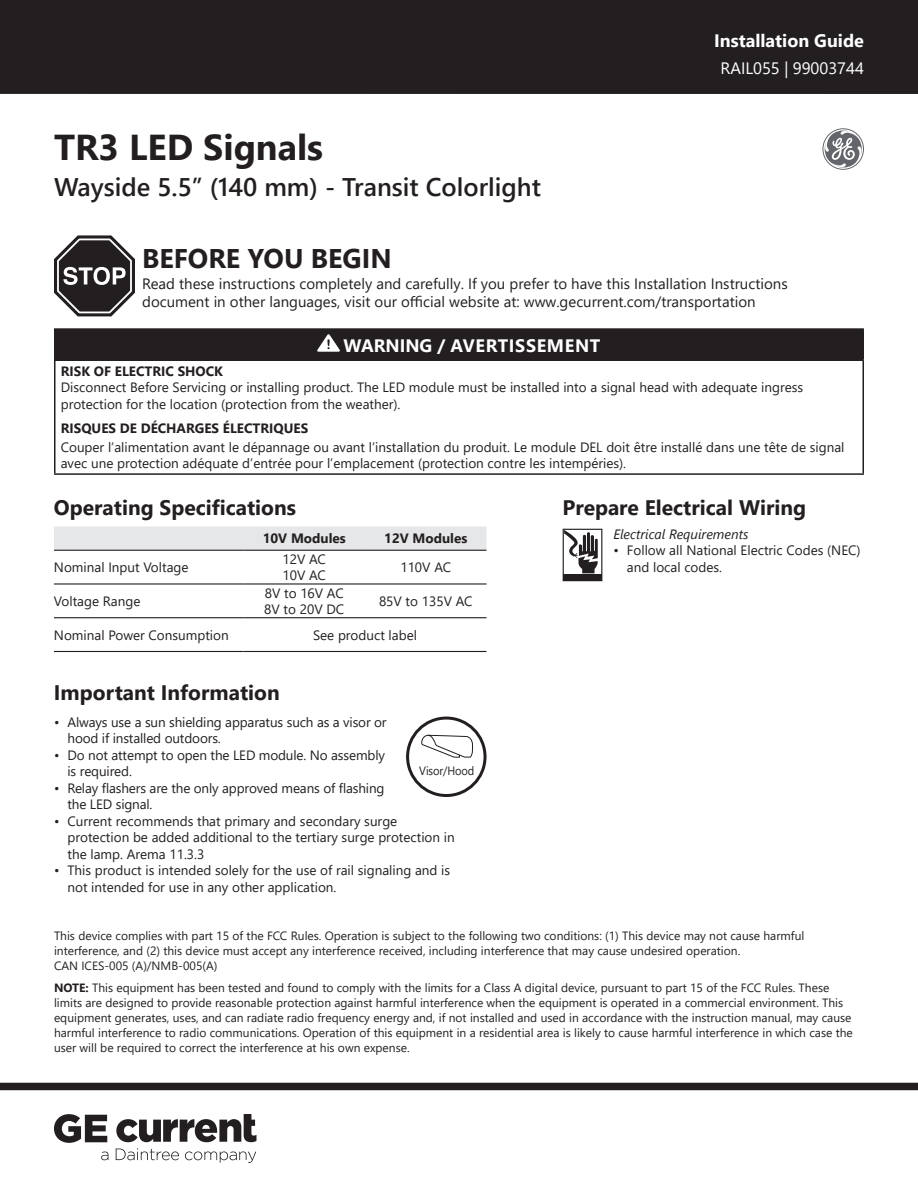
<style>
.page{position:relative;width:918px;height:1188px;background:#fff}
.page>*{position:absolute;margin:0;border:0;box-sizing:border-box;transform-origin:0 0}
.t1{font:700 36px "Segoe UI";color:#231f20}
.t2{font:700 27px "Segoe UI";color:#231f20}
.t3{font:600 25.5px "Segoe UI";color:#231f20}
.t4{font:700 21px "Segoe UI";color:#231f20}
.t5{font:700 18px "Segoe UI";letter-spacing:.035em;color:#fff}
.t6{font:700 18px "Segoe UI";color:#fff}
.t7{font:16.5px "Segoe UI";color:#fff}
.t8{font:15px/18px "Segoe UI";color:#231f20}
.t9{font:13.5px/16.5px "Segoe UI";color:#231f20}
.t10{font:700 13.5px "Segoe UI";color:#231f20}
.supplies_required{font:italic 13.5px "Segoe UI";color:#231f20}
.t11{font:12px/15px "Segoe UI";color:#231f20}
.t12{font:12px "Segoe UI";color:#231f20;scale:.92 1}
.s1{font-weight:700}
</style>
<div class="page">
<div style="left:0;top:0;width:918px;height:94px;background:#231f20"></div>
<div style="left:0;top:1083px;width:918px;height:7px;background:#231f20"></div>
<svg style="left:101px;top:1152px;width:7px;height:8px"></svg>
<svg style="left:116px;top:1148px;width:63px;height:12px"></svg>
<svg style="left:185px;top:1151px;width:71px;height:12px"></svg>
<svg style="left:54px;top:1114px;width:53px;height:29px"></svg>
<svg style="left:116px;top:1114px;width:140px;height:28px"></svg>
<svg style="left:822px;top:128px;width:42px;height:42px"></svg>
<svg style="left:54px;top:526px;width:433px;height:24px;background:#e3e4e6"></svg>
<svg style="left:54px;top:618px;width:433px;height:33px"></svg>
<hr style="left:54px;top:583px;width:190px;height:2px;background:#231f20">
<hr style="left:244px;top:583px;width:121px;height:2px;background:#231f20">
<hr style="left:365px;top:583px;width:122px;height:2px;background:#231f20">
<hr style="left:54px;top:617px;width:190px;height:1px;background:#231f20">
<hr style="left:244px;top:617px;width:121px;height:1px;background:#231f20">
<hr style="left:365px;top:617px;width:122px;height:1px;background:#231f20">
<hr style="left:54px;top:651px;width:190px;height:1px;background:#231f20">
<hr style="left:244px;top:651px;width:121px;height:1px;background:#231f20">
<hr style="left:365px;top:651px;width:122px;height:1px;background:#231f20">
<hr style="left:54px;top:550px;width:190px;height:1px;background:#231f20">
<hr style="left:244px;top:550px;width:121px;height:1px;background:#231f20">
<hr style="left:365px;top:550px;width:122px;height:1px;background:#231f20">
<svg style="left:421px;top:734px;width:52px;height:24px"></svg>
<div style="left:406px;top:717px;width:81px;height:80px;border:3px solid #231f20;border-radius:50%"></div>
<svg style="left:54px;top:235px;width:81px;height:82px"></svg>
<svg style="left:565px;top:531px;width:33px;height:42px"></svg>
<div style="left:563px;top:529px;width:39px;height:52px;border:1px solid #231f20"></div>
<div style="left:563px;top:575px;width:39px;height:6px;background:#231f20"></div>
<div style="left:55px;top:329px;width:808px;height:31px;background:#231f20"></div>
<hr style="left:54px;top:328px;width:810px;height:2px;background:#231f20">
<hr style="left:54px;top:330px;width:2px;height:29px;background:#231f20">
<hr style="left:862px;top:330px;width:2px;height:29px;background:#231f20">
<hr style="left:54px;top:359px;width:810px;height:2px;background:#231f20">
<hr style="left:54px;top:361px;width:2px;height:112px;background:#231f20">
<hr style="left:862px;top:361px;width:2px;height:112px;background:#231f20">
<hr style="left:54px;top:473px;width:810px;height:2px;background:#231f20">
<svg style="left:317px;top:334px;width:23px;height:18px"></svg>
<p class="t1" style="left:54px;top:113px;width:271px">TR3 LED Signals</p>
<p class="t3" style="left:54px;top:163px;width:488px">Wayside 5.5’’ (140 mm) - Transit Colorlight</p>
<p class="t6" style="left:714px;top:24px;width:151px">Installation Guide</p>
<p class="t7" style="left:721px;top:53px;width:145px">RAIL055 | 99003744</p>
<p class="t2" style="left:142px;top:233px;width:251px">BEFORE YOU BEGIN</p>
<p class="t8" style="left:142px;top:273px;width:647px">Read these instructions completely and carefully. If you prefer to have this Installation Instructions document in other languages, visit our official website at: www.gecurrent.com/transportation</p>
<p class="t5" style="left:344px;top:328px;width:258px">WARNING / AVERTISSEMENT</p>
<p class="t10" style="left:61px;top:358px;width:164px">RISK OF ELECTRIC SHOCK</p>
<p class="t9" style="left:61px;top:378px;width:744px">Disconnect Before Servicing or installing product. The LED module must be installed into a signal head with adequate ingress protection for the location (protection from the weather).</p>
<p class="t10" style="left:61px;top:415px;width:249px">RISQUES DE DÉCHARGES ÉLECTRIQUES</p>
<p class="t9" style="left:61px;top:437px;width:785px">Couper l’alimentation avant le dépannage ou avant l’installation du produit. Le module DEL doit être installé dans une tête de signal avec une protection adéquate d’entrée pour l’emplacement (protection contre les intempéries).</p>
<p class="t4" style="left:54px;top:488px;width:244px">Operating Specifications</p>
<p class="t9" style="left:54px;top:558px;width:136px">Nominal Input Voltage</p>
<p class="t9" style="left:54px;top:592px;width:88px">Voltage Range</p>
<p class="t10" style="left:263px;top:525px;width:85px">10V Modules</p>
<p class="t10" style="left:384px;top:525px;width:85px">12V Modules</p>
<p class="t9" style="left:283px;top:550px;width:45px">12V AC</p>
<p class="t9" style="left:283px;top:566px;width:45px">10V AC</p>
<p class="t9" style="left:265px;top:583px;width:80px">8V to 16V AC</p>
<p class="t9" style="left:264px;top:600px;width:82px">8V to 20V DC</p>
<p class="t9" style="left:400px;top:558px;width:52px">110V AC</p>
<p class="t9" style="left:379px;top:592px;width:95px">85V to 135V AC</p>
<p class="t9" style="left:54px;top:625px;width:176px">Nominal Power Consumption</p>
<p class="t9" style="left:313px;top:625px;width:106px">See product label</p>
<p class="t4" style="left:54px;top:672px;width:227px">Important Information</p>
<p class="t9" style="left:68px;top:713px;width:321px;text-indent:-14px">• Always use a sun shielding apparatus such as a visor or hood if installed outdoors.</p>
<p class="t9" style="left:68px;top:746px;width:319px;text-indent:-14px">• Do not attempt to open the LED module. No assembly is required.</p>
<p class="t9" style="left:68px;top:779px;width:319px;text-indent:-14px">• Relay flashers are the only approved means of flashing the LED signal.</p>
<p class="t9" style="left:68px;top:812px;width:389px;text-indent:-14px">• Current recommends that primary and secondary surge protection be added additional to the tertiary surge protection in the lamp. Arema 11.3.3</p>
<p class="t9" style="left:68px;top:861px;width:384px;text-indent:-14px">• This product is intended solely for the use of rail signaling and is not intended for use in any other application.</p>
<p class="t12" style="left:419px;top:759px;width:61px">Visor/Hood</p>
<p class="t4" style="left:563px;top:488px;width:245px">Prepare Electrical Wiring</p>
<p class="supplies_required" style="left:613px;top:521px;width:137px">Electrical Requirements</p>
<p class="t9" style="left:627px;top:541px;width:235px;text-indent:-14px">• Follow all National Electric Codes (NEC) and local codes.</p>
<p class="t11" style="left:54px;top:928px;width:752px">This device complies with part 15 of the FCC Rules. Operation is subject to the following two conditions: (1) This device may not cause harmful interference, and (2) this device must accept any interference received, including interference that may cause undesired operation.</p>
<p class="t11" style="left:54px;top:958px;width:165px">CAN ICES-005 (A)/NMB-005(A)</p>
<p class="t11" style="left:54px;top:979px;width:800px"><span class="s1">NOTE:</span> This equipment has been tested and found to comply with the limits for a Class A digital device, pursuant to part 15 of the FCC Rules. These limits are designed to provide reasonable protection against harmful interference when the equipment is operated in a commercial environment. This equipment generates, uses, and can radiate radio frequency energy and, if not installed and used in accordance with the instruction manual, may cause harmful interference to radio communications. Operation of this equipment in a residential area is likely to cause harmful interference in which case the user will be required to correct the interference at his own expense.</p>
</div>
